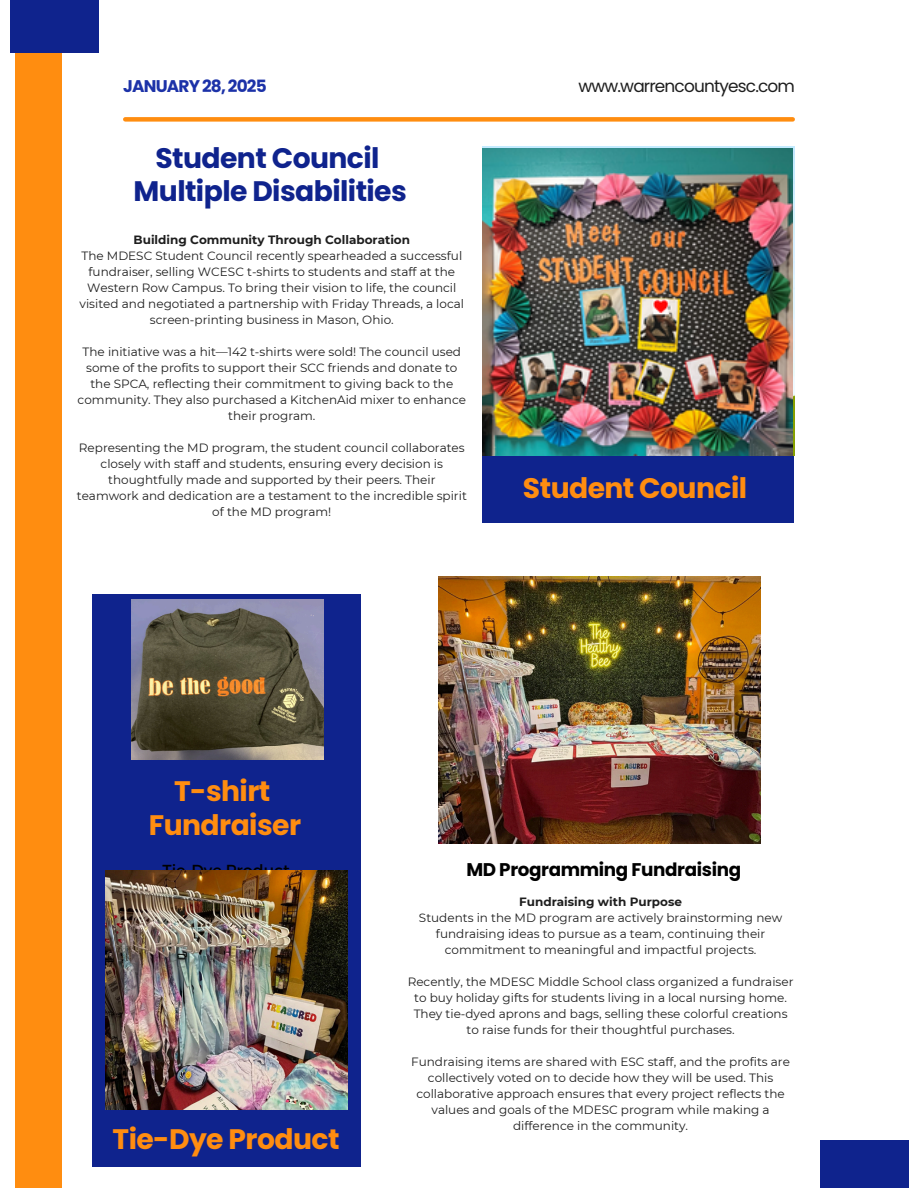
<style>
.page{position:relative;width:918px;height:1188px;background:#fff}
.page>*{position:absolute;margin:0;border:0;box-sizing:border-box;transform-origin:0 0}
.t1{font:700 28.2px/33.9px "Poppins";letter-spacing:-.02em;color:#ff8d10;text-align:center}
.t2{font:700 28.2px/33.8px "Poppins";letter-spacing:-.02em;color:#0f238d;text-align:center}
.t3{font:700 18.3px "Poppins";letter-spacing:-.02em;color:#000}
.t4{font:16.95px "Poppins";letter-spacing:-.05em;color:#1e1e1e}
.t5{font:700 16.95px "Poppins";letter-spacing:-.05em;color:#1c32a8}
.t6{font:15.9px "Montserrat";color:#000}
.t7{font:12px/16px "Montserrat";color:#1e1e1e;text-align:center}
.t8{font:700 12px "Montserrat";color:#1e1e1e}
</style>
<div class="page">
<div style="left:16px;top:0;width:46px;height:1188px;background:#ff8d10"></div>
<div style="left:10px;top:0;width:88px;height:53px;background:#0f238d"></div>
<div style="left:820px;top:1140px;width:89px;height:48px;background:#0f238d"></div>
<div style="left:482px;top:456px;width:311px;height:67px;background:#0f238d"></div>
<div style="left:92px;top:594px;width:268px;height:573px;background:#0f238d"></div>
<img style="left:482px;top:149px;width:311px;height:307px">
<img style="left:439px;top:576px;width:322px;height:267px">
<div style="left:125px;top:117px;width:668px;height:5px;background:#ff8d10"></div>
<img style="left:105px;top:871px;width:242px;height:239px">
<img style="left:131px;top:599px;width:192px;height:161px">
<p class="t5" style="left:123px;top:75px;width:145px">JANUARY 28, 2025</p>
<p class="t4" style="left:578px;top:75px;width:218px">www.warrencountyesc.com</p>
<p class="t2" style="left:134px;top:141px;width:275px">Student Council<br>Multiple Disabilities</p>
<p class="t8" style="left:134px;top:232px;width:278px">Building Community Through Collaboration</p>
<p class="t7" style="left:80px;top:248px;width:386px">The MDESC Student Council recently spearheaded a successful fundraiser, selling WCESC t-shirts to students and staff at the Western Row Campus. To bring their vision to life, the council visited and negotiated a partnership with Friday Threads, a local screen-printing business in Mason, Ohio.</p>
<h1 class="t7" style="left:78px;top:344px;width:390px">The initiative was a hit—142 t-shirts were sold! The council used some of the profits to support their SCC friends and donate to the SPCA, reflecting their commitment to giving back to the community. They also purchased a KitchenAid mixer to enhance their program.</h1>
<p class="t7" style="left:77px;top:440px;width:392px">Representing the MD program, the student council collaborates closely with staff and students, ensuring every decision is thoughtfully made and supported by their peers. Their teamwork and dedication are a testament to the incredible spirit of the MD program!</p>
<p class="t1" style="left:523px;top:471px;width:226px">Student Council</p>
<p class="t1" style="left:149px;top:774px;width:154px">T-shirt<br>Fundraiser</p>
<h4 class="t6" style="left:162px;top:860px;width:129px">Tie-Dye Product</h4>
<h5 class="t1" style="left:113px;top:1122px;width:228px">Tie-Dye Product</h5>
<p class="t3" style="left:466px;top:857px;width:276px">MD Programming Fundraising</p>
<p class="t8" style="left:519px;top:894px;width:164px">Fundraising with Purpose</p>
<h1 class="t7" style="left:419px;top:910px;width:365px">Students in the MD program are actively brainstorming new fundraising ideas to pursue as a team, continuing their commitment to meaningful and impactful projects.</h1>
<h3 class="t7" style="left:408px;top:974px;width:387px">Recently, the MDESC Middle School class organized a fundraiser to buy holiday gifts for students living in a local nursing home.<br>They tie-dyed aprons and bags, selling these colorful creations to raise funds for their thoughtful purchases.</h3>
<p class="t7" style="left:411px;top:1054px;width:380px">Fundraising items are shared with ESC staff, and the profits are collectively voted on to decide how they will be used. This collaborative approach ensures that every project reflects the values and goals of the MDESC program while making a difference in the community.</p>
</div>
